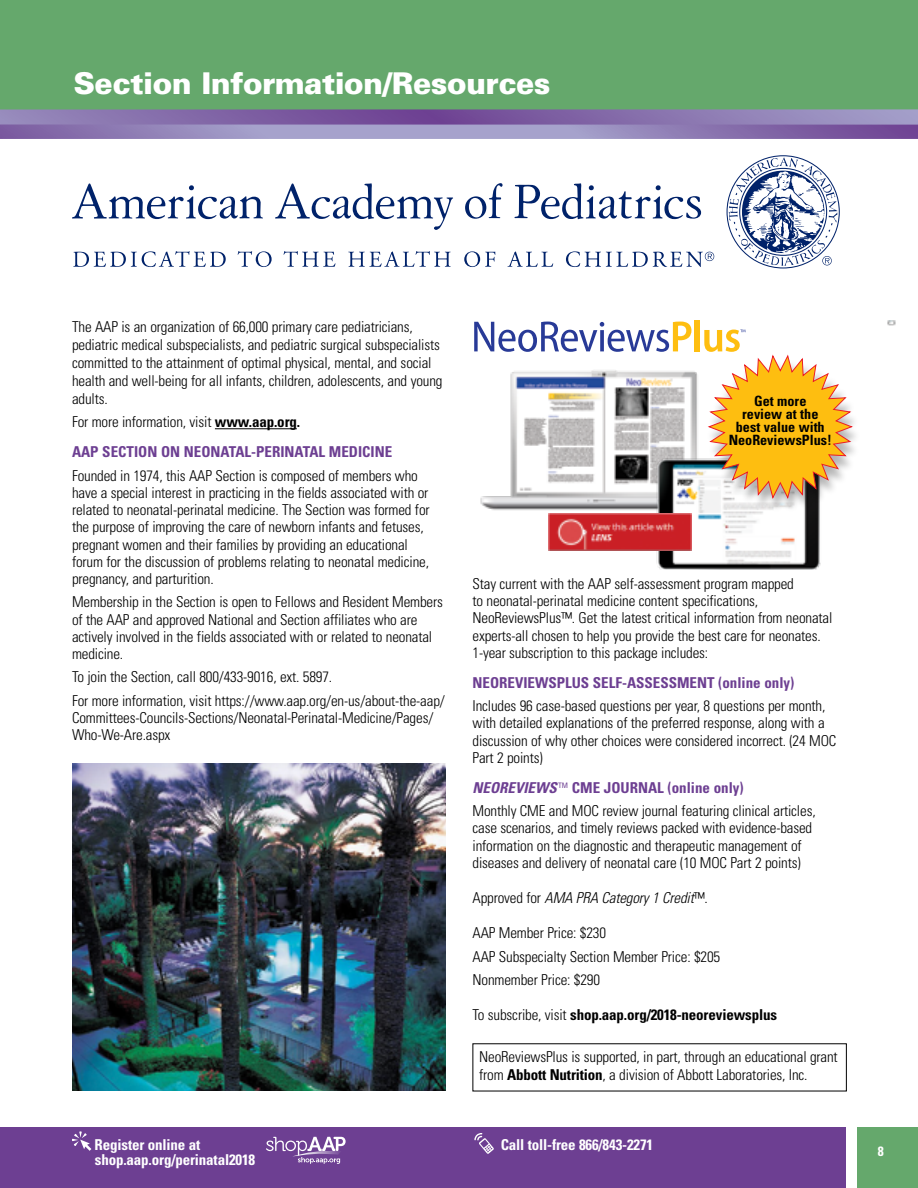
<style>
.page{position:relative;width:918px;height:1188px;background:#fff}
.page>*{position:absolute;margin:0;border:0;box-sizing:border-box;transform-origin:0 0}
.t1{font:900 30px "Univers";letter-spacing:-.02em;color:#fff}
.t2{font:300 condensed 15px/17.2px "Univers";letter-spacing:-.01em;color:#000}
.t3{font:700 condensed 15px/30px "Univers";color:#6d3f92}
.t4{font:700 condensed 15px "Univers";letter-spacing:-.01em;color:#fff}
.t5{font:700 condensed 15px "Univers";letter-spacing:-.01em;color:#000}
.t6{font:italic 300 condensed 15px "Univers";letter-spacing:-.01em;color:#000}
.t7{font:700 condensed 14.25px/13.2px "Univers";color:#000;text-align:center}
.t8{font:700 condensed 13.5px "Univers";color:#fff}
.s1{font-weight:300;color:#000}
.s2{color:#000}
.s3{font-weight:700;font-style:italic;color:#6d3f92}
.s4{font-weight:700;color:#6d3f92}
.s5{font-style:normal}
.s6{font-weight:300}
.s7{font-weight:700}
</style>
<div class="page">
<div style="left:0;top:1127px;width:846px;height:61px;background:#6d3f92"></div>
<div style="left:857px;top:1127px;width:61px;height:61px;background:#65a86c"></div>
<div style="left:0;top:0;width:918px;height:134px;background:#65a86c"></div>
<svg style="left:72px;top:1131px;width:19px;height:20px"></svg>
<svg style="left:474px;top:1133px;width:20px;height:21px"></svg>
<svg style="left:266px;top:1137px;width:80px;height:27px"></svg>
<svg style="left:0;top:109px;width:918px;height:30px;background:#8c79b0"></svg>
<hr style="left:215px;top:428px;width:82px;height:1px;background:#000">
<img style="left:72px;top:763px;width:374px;height:327px">
<svg style="left:474px;top:322px;width:217px;height:30px"></svg>
<div style="left:694px;top:320px;width:6px;height:31px;background:#febe10"></div>
<img style="left:480px;top:370px;width:218px;height:151px">
<img style="left:654px;top:454px;width:167px;height:115px">
<div style="left:706px;top:358px;width:155px;height:156px;background:#000;opacity:.3"></div>
<svg style="left:704px;top:330px;width:150px;height:170px"></svg>
<img style="left:549px;top:513px;width:142px;height:37px">
<svg style="left:465px;top:183px;width:38px;height:36px"></svg>
<svg style="left:514px;top:183px;width:187px;height:36px"></svg>
<svg style="left:72px;top:183px;width:191px;height:36px"></svg>
<svg style="left:275px;top:183px;width:178px;height:47px"></svg>
<svg style="left:73px;top:251px;width:153px;height:16px"></svg>
<svg style="left:238px;top:251px;width:34px;height:16px"></svg>
<svg style="left:284px;top:251px;width:52px;height:16px"></svg>
<svg style="left:348px;top:251px;width:103px;height:16px"></svg>
<svg style="left:464px;top:251px;width:31px;height:16px"></svg>
<svg style="left:507px;top:251px;width:46px;height:16px"></svg>
<svg style="left:728px;top:157px;width:110px;height:109px"></svg>
<svg style="left:566px;top:251px;width:148px;height:16px"></svg>
<svg style="left:888px;top:320px;width:8px;height:6px"></svg>
<h1 class="t1" style="left:74px;top:64px;width:479px">Section Information/Resources</h1>
<p class="t2" style="left:72px;top:318px;width:372px;line-height:18px">The AAP is an organization of 66,000 primary care pediatricians, pediatric medical subspecialists, and pediatric surgical subspecialists committed to the attainment of optimal physical, mental, and social health and well-being for all infants, children, adolescents, and young adults.</p>
<p class="t3" style="left:72px;top:407px;width:322px"><span class="s1">For more information, visit</span> <span class="s2">www.aap.org.<br></span>AAP SECTION ON NEONATAL-PERINATAL MEDICINE</p>
<p class="t2" style="left:72px;top:466px;width:359px">Founded in 1974, this AAP Section is composed of members who have a special interest in practicing in the fields associated with or related to neonatal-perinatal medicine. The Section was formed for the purpose of improving the care of newborn infants and fetuses, pregnant women and their families by providing an educational forum for the discussion of problems relating to neonatal medicine, pregnancy, and parturition.</p>
<p class="t2" style="left:72px;top:593px;width:373px">Membership in the Section is open to Fellows and Resident Members of the AAP and approved National and Section affiliates who are actively involved in the fields associated with or related to neonatal medicine.</p>
<p class="t2" style="left:72px;top:665px;width:374px;line-height:23.2px">To join the Section, call 800/433-9016, ext. 5897.<br>For more information, visit https://www.aap.org/en-us/about-the-aap/</p>
<p class="t2" style="left:72px;top:709px;width:363px">Committees-Councils-Sections/Neonatal-Perinatal-Medicine/Pages/<br>Who-We-Are.aspx</p>
<p class="t7" style="left:729px;top:394px;width:105px">Get more<br>review at the best value with<br>NeoReviewsPlus!</p>
<p class="t2" style="left:472px;top:575px;width:361px">Stay current with the AAP self-assessment program mapped<br>to neonatal-perinatal medicine content specifications, NeoReviewsPlus™. Get the latest critical information from neonatal experts-all chosen to help you provide the best care for neonates.<br>1-year subscription to this package includes:</p>
<p class="t3" style="left:472px;top:667px;width:323px">NEOREVIEWSPLUS SELF-ASSESSMENT (online only)</p>
<p class="t2" style="left:472px;top:697px;width:365px">Includes 96 case-based questions per year, 8 questions per month, with detailed explanations of the preferred response, along with a discussion of why other choices were considered incorrect. (24 MOC Part 2 points)</p>
<p class="t2" style="left:472px;top:776px;width:345px;line-height:23.2px"><span class="s3">NEOREVIEWS</span><sup>TM</sup> <span class="s4">CME JOURNAL (online only)<br></span>Monthly CME and MOC review journal featuring clinical articles,</p>
<p class="t2" style="left:473px;top:819px;width:341px">case scenarios, and timely reviews packed with evidence-based information on the diagnostic and therapeutic management of diseases and delivery of neonatal care (10 MOC Part 2 points)</p>
<p class="t6" style="left:473px;top:889px;width:237px"><span class="s5">Approved for</span> AMA PRA Category 1 Credit<span class="s5">™.</span></p>
<p class="t2" style="left:473px;top:921px;width:249px;line-height:23.2px">AAP Member Price: $230<br>AAP Subspecialty Section Member Price: $205<br>Nonmember Price: $290</p>
<p class="t5" style="left:473px;top:1006px;width:306px"><span class="s6">To subscribe, visit</span> shop.aap.org/2018-neoreviewsplus</p>
<p class="t2" style="left:479px;top:1047px;width:360px;line-height:18px">NeoReviewsPlus is supported, in part, through an educational grant from <span class="s7">Abbott Nutrition</span>, a division of Abbott Laboratories, Inc.</p>
<p class="t4" style="left:95px;top:1136px;width:107px">Register online at</p>
<p class="t4" style="left:501px;top:1136px;width:154px">Call toll-free 866/843-2271</p>
<p class="t4" style="left:95px;top:1151px;width:162px">shop.aap.org/perinatal2018</p>
<p class="t8" style="left:878px;top:1143px;width:7px">8</p>
</div>
